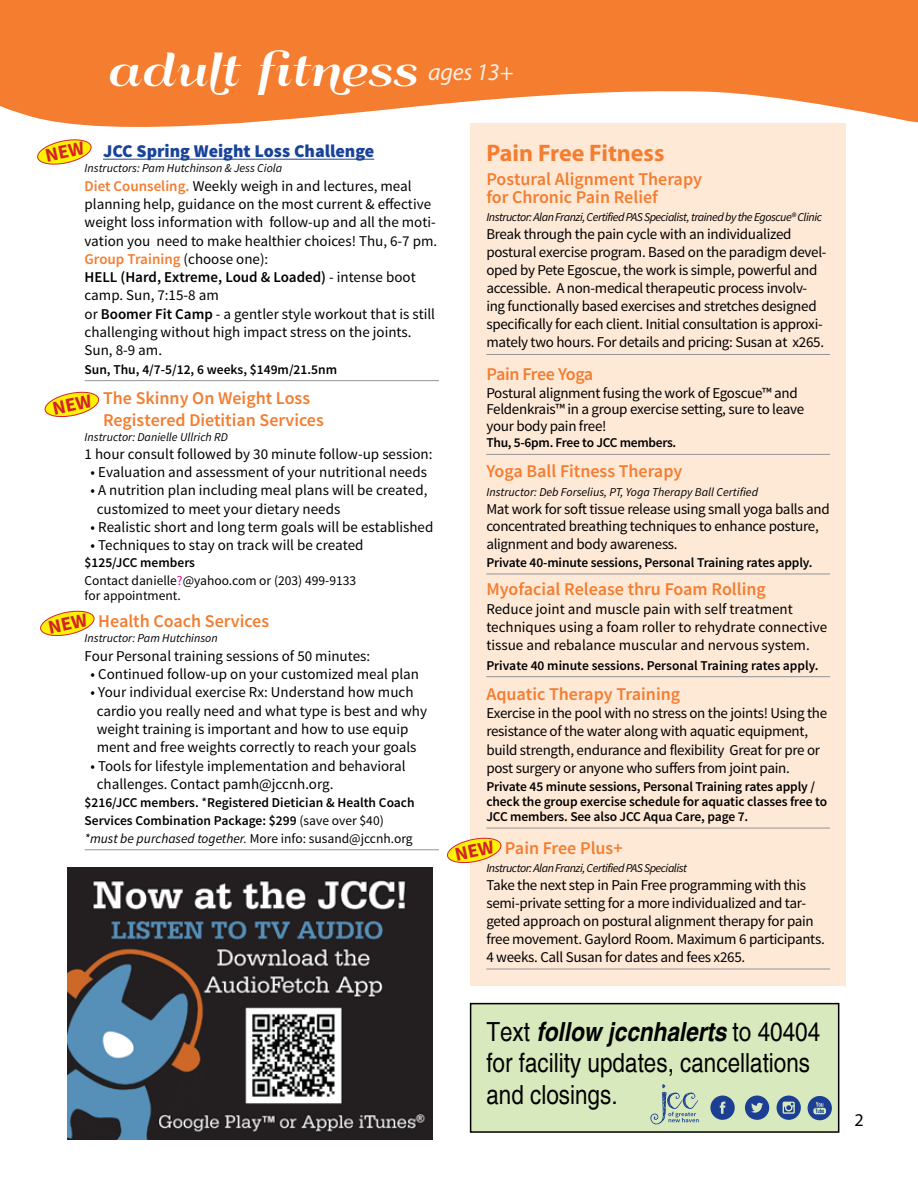
<style>
.page{position:relative;width:918px;height:1188px;background:#fff}
.page>*{position:absolute;margin:0;border:0;box-sizing:border-box;transform-origin:0 0}
.t1{font:45px "Qumpellka No 12";letter-spacing:-.01em;color:#fff}
.t2{font:26.25px/31.5px "Helvetica";color:#000;scale:.85 1}
.t3{font:700 24px "Myriad Pro";color:#f47d30}
.t4{font:600 18px/18px "Source Sans Pro";color:#f47d30}
.t5{font:900 18px "Source Sans Pro";color:#194399}
.t6{font:600 18px "Source Sans Pro";letter-spacing:-.03em;color:#f47d30}
.t7{font:18px "Myriad Pro";color:#000}
.t8{font:15px/18.3px "Source Sans Pro";color:#000}
.t9{font:15px/18px "Source Sans Pro";letter-spacing:-.02em;color:#000}
.t10{font:600 13.5px/15px "Source Sans Pro";letter-spacing:-.01em;color:#000}
.t11{font:13.5px/18.3px "Source Sans Pro";color:#000}
.t12{font:italic 12px "Source Sans Pro";letter-spacing:-.01em;color:#000}
.t13{font:italic 12px "Source Sans Pro";letter-spacing:-.04em;color:#000}
.s1{font-family:"Myriad Pro";font-style:italic;font-size:24px;color:#ffeee2}
.s2{font-weight:600;color:#f47d30}
.s3{font-weight:600}
.s4{color:#ec008c}
.s5{font-weight:400}
.s6{font-weight:400;font-style:italic}
.s7{font-weight:700;font-style:italic}
.s8{font-size:22.5px}
</style>
<div class="page">
<svg style="left:0;top:0;width:918px;height:141px;fill:#f47d30"></svg>
<div style="left:470px;top:123px;width:375px;height:863px;background:#fee8d6"></div>
<hr style="left:486px;top:354px;width:344px;height:1px;background:#939598">
<hr style="left:486px;top:454px;width:344px;height:1px;background:#939598">
<hr style="left:486px;top:574px;width:344px;height:1px;background:#939598">
<hr style="left:486px;top:676px;width:344px;height:1px;background:#939598">
<hr style="left:486px;top:828px;width:344px;height:1px;background:#939598">
<hr style="left:486px;top:969px;width:344px;height:1px;background:#939598">
<hr style="left:103px;top:159px;width:271px;height:1px;background:#194399">
<hr style="left:85px;top:380px;width:354px;height:1px;background:#939598">
<hr style="left:85px;top:850px;width:354px;height:1px;background:#939598">
<div style="left:471px;top:1004px;width:368px;height:128px;background:#d8eabd"></div>
<div style="left:470px;top:1003px;width:369px;height:130px;border:2px solid #000"></div>
<svg style="left:650px;top:1084px;width:49px;height:40px"></svg>
<svg style="left:710px;top:1096px;width:25px;height:24px"></svg>
<svg style="left:745px;top:1096px;width:24px;height:24px"></svg>
<svg style="left:808px;top:1096px;width:24px;height:24px"></svg>
<svg style="left:777px;top:1096px;width:24px;height:24px"></svg>
<img style="left:67px;top:867px;width:365px;height:272px">
<svg style="left:447px;top:837px;width:55px;height:27px"></svg>
<svg style="left:36px;top:138px;width:56px;height:27px"></svg>
<svg style="left:44px;top:391px;width:56px;height:27px"></svg>
<svg style="left:40px;top:610px;width:55px;height:27px"></svg>
<h1 class="t1" style="left:106px;top:35px;width:409px">adult fitness <span class="s1">ages 13+</span></h1>
<p class="t5" style="left:103px;top:140px;width:273px">JCC Spring Weight Loss Challenge</p>
<p class="t12" style="left:85px;top:161px;width:199px">Instructors: Pam Hutchinson &amp; Jess Ciola</p>
<p class="t8" style="left:85px;top:177px;width:354px"><span class="s2">Diet Counseling.</span> Weekly weigh in and lectures, meal planning help, guidance on the most current &amp; effective weight loss information with follow-up and all the moti&shy;vation you need to make healthier choices! Thu, 6-7 pm.<br><span class="s2">Group Training</span> (choose one):<br><span class="s3">HELL (Hard, Extreme, Loud &amp; Loaded)</span> - intense boot camp. Sun, 7:15-8 am<br>or <span class="s3">Boomer Fit Camp</span> - a gentler style workout that is still challenging without high impact stress on the joints.<br>Sun, 8-9 am.</p>
<p class="t10" style="left:85px;top:362px;width:254px">Sun, Thu, 4/7-5/12, 6 weeks, $149m/21.5nm</p>
<p class="t4" style="left:103px;top:388px;width:222px;line-height:21.6px">The Skinny On Weight Loss<br>Registered Dietitian Services</p>
<p class="t12" style="left:85px;top:429px;width:145px">Instructor: Danielle Ullrich RD</p>
<p class="t8" style="left:85px;top:445px;width:349px">1 hour consult followed by 30 minute follow-up session:</p>
<p class="t8" style="left:91px;top:463px;width:338px">• Evaluation and assessment of your nutritional needs</p>
<p class="t8" style="left:97px;top:482px;width:332px;text-indent:-6px">• A nutrition plan including meal plans will be created, customized to meet your dietary needs</p>
<p class="t8" style="left:91px;top:518px;width:344px">• Realistic short and long term goals will be established</p>
<p class="t8" style="left:91px;top:536px;width:274px">• Techniques to stay on track will be created</p>
<p class="t11" style="left:85px;top:553px;width:273px"><span class="s3">$125/JCC members<br></span>Contact danielle<span class="s4">?</span>@yahoo.com or (203) 499-9133</p>
<p class="t11" style="left:85px;top:586px;width:98px">for appointment.</p>
<p class="t4" style="left:98px;top:613px;width:173px">Health Coach Services</p>
<p class="t12" style="left:85px;top:631px;width:135px">Instructor: Pam Hutchinson</p>
<p class="t8" style="left:85px;top:647px;width:287px">Four Personal training sessions of 50 minutes:</p>
<p class="t8" style="left:91px;top:665px;width:330px">• Continued follow-up on your customized meal plan</p>
<p class="t8" style="left:97px;top:683px;width:332px;text-indent:-6px">• Your individual exercise Rx: Understand how much cardio you really need and what type is best and why weight training is important and how to use equip ment and free weights correctly to reach your goals</p>
<p class="t8" style="left:97px;top:757px;width:310px;text-indent:-6px">• Tools for lifestyle implementation and behavioral challenges. Contact pamh@jccnh.org.</p>
<p class="t10" style="left:85px;top:794px;width:332px;line-height:18px">$216/JCC members. <span class="s5">*</span>Registered Dietician &amp; Health Coach<br>Services Combination Package: $299 <span class="s5">(save over $40) </span><span class="s6">*must be purchased together.</span> <span class="s5">More info: susand@jccnh.org</span></p>
<h3 class="t3" style="left:486px;top:137px;width:180px">Pain Free Fitness</h3>
<p class="t4" style="left:486px;top:170px;width:217px">Postural Alignment Therapy for Chronic Pain Relief</p>
<p class="t13" style="left:486px;top:210px;width:337px">Instructor: Alan Franzi, Certified PAS Specialist, trained by the Egoscue® Clinic</p>
<p class="t9" style="left:486px;top:225px;width:342px">Break through the pain cycle with an individualized postural exercise program. Based on the paradigm devel&shy;oped by Pete Egoscue, the work is simple, powerful and accessible. A non-medical therapeutic process involv&shy;ing functionally based exercises and stretches designed specifically for each client. Initial consultation is approxi&shy;mately two hours. For details and pricing: Susan at x265.</p>
<p class="t6" style="left:486px;top:362px;width:109px">Pain Free Yoga</p>
<p class="t9" style="left:486px;top:385px;width:319px;line-height:16.5px">Postural alignment fusing the work of Egoscue™ and<br>Feldenkrais™ in a group exercise setting, sure to leave your body pain free!</p>
<p class="t10" style="left:486px;top:436px;width:192px">Thu, 5-6pm. Free to JCC members.</p>
<p class="t4" style="left:486px;top:463px;width:198px">Yoga Ball Fitness Therapy</p>
<p class="t12" style="left:486px;top:484px;width:273px">Instructor: Deb Forselius, PT, Yoga Therapy Ball Certified</p>
<p class="t9" style="left:486px;top:501px;width:345px;line-height:16.5px">Mat work for soft tissue release using small yoga balls and concentrated breathing techniques to enhance posture,</p>
<p class="t9" style="left:486px;top:535px;width:193px">alignment and body awareness.</p>
<p class="t10" style="left:486px;top:555px;width:328px">Private 40-minute sessions, Personal Training rates apply.</p>
<p class="t4" style="left:486px;top:581px;width:281px">Myofacial Release thru Foam Rolling</p>
<p class="t8" style="left:486px;top:600px;width:342px">Reduce joint and muscle pain with self treatment techniques using a foam roller to rehydrate connective tissue and rebalance muscular and nervous system.</p>
<p class="t10" style="left:486px;top:658px;width:334px">Private 40 minute sessions. Personal Training rates apply.</p>
<p class="t4" style="left:486px;top:685px;width:195px">Aquatic Therapy Training</p>
<p class="t9" style="left:486px;top:704px;width:342px">Exercise in the pool with no stress on the joints! Using the resistance of the water along with aquatic equipment, build strength, endurance and flexibility Great for pre or post surgery or anyone who suffers from joint pain.</p>
<p class="t10" style="left:486px;top:779px;width:342px">Private 45 minute sessions, Personal Training rates apply / check the group exercise schedule for aquatic classes free to<br>JCC members. See also JCC Aqua Care, page 7.</p>
<p class="t4" style="left:505px;top:839px;width:119px">Pain Free Plus+</p>
<p class="t13" style="left:486px;top:861px;width:202px">Instructor: Alan Franzi, Certified PAS Specialist</p>
<p class="t9" style="left:486px;top:876px;width:340px">Take the next step in Pain Free programming with this semi-private setting for a more individualized and tar&shy;geted approach on postural alignment therapy for pain free movement. Gaylord Room. Maximum 6 participants.<br>4 weeks. Call Susan for dates and fees x265.</p>
<h2 class="t2" style="left:486px;top:1017px;width:394px">Text <span class="s7">follow jccnhalerts</span> to 40404 for facility updates, cancellations and closings<span class="s8">.</span></h2>
<p class="t7" style="left:855px;top:1108px;width:11px">2</p>
</div>
